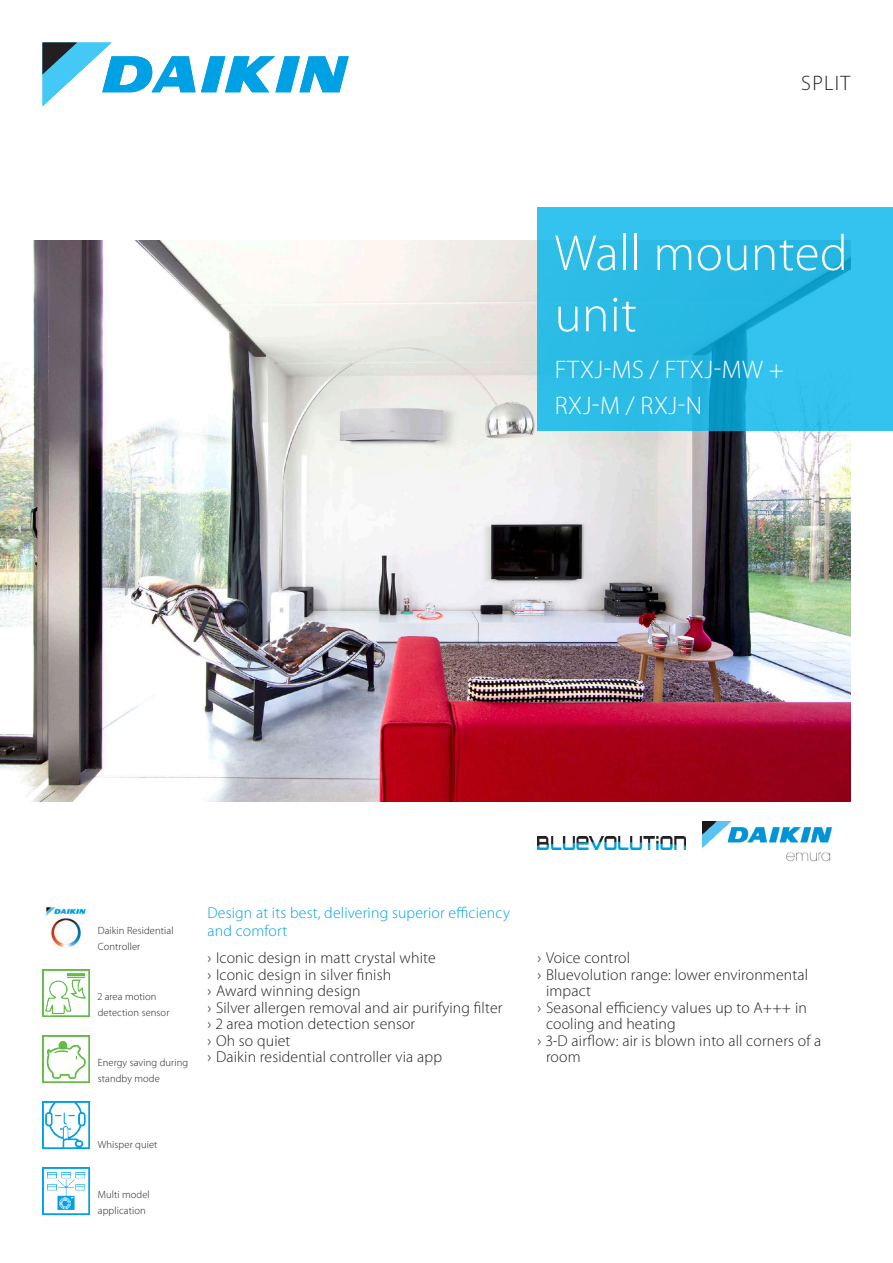
<style>
.page{position:relative;width:893px;height:1263px;background:#fff}
.page>*{position:absolute;margin:0;border:0;box-sizing:border-box;transform-origin:0 0}
.t1{font:300 51px/61.2px "Myriad Pro";letter-spacing:.01em;color:#fff}
.t2{font:300 25.5px/36px "Myriad Pro";letter-spacing:.02em;color:#fff}
.t3{font:300 21px "Myriad Pro";letter-spacing:.06em;color:#231f20}
.t4{font:300 15.75px/16.5px "Myriad Pro";letter-spacing:.01em;color:#231f20}
.t5{font:300 15.75px/18px "Myriad Pro";letter-spacing:.01em;color:#00a1e4}
.t6{font:300 10.5px/16.5px "Myriad Pro";letter-spacing:.01em;color:#231f20}
</style>
<div class="page">
<img style="left:537px;top:836px;width:148px;height:13px">
<img style="left:702px;top:821px;width:130px;height:41px">
<img style="left:43px;top:1167px;width:46px;height:47px">
<img style="left:43px;top:1101px;width:46px;height:47px">
<img style="left:43px;top:1035px;width:46px;height:47px">
<img style="left:43px;top:969px;width:46px;height:47px">
<img style="left:45px;top:906px;width:42px;height:43px">
<img style="left:0;top:241px;width:850px;height:561px">
<svg style="left:43px;top:43px;width:306px;height:63px"></svg>
<svg style="left:537px;top:208px;width:356px;height:223px;background:#2bbbe6"></svg>
<h3 class="t3" style="left:801px;top:71px;width:50px">SPLIT</h3>
<h1 class="t1" style="left:554px;top:223px;width:295px">Wall mounted unit</h1>
<h2 class="t2" style="left:555px;top:352px;width:231px">FTXJ-MS / FTXJ-MW +<br>RXJ-M / RXJ-N</h2>
<p class="t6" style="left:98px;top:922px;width:77px">Daikin Residential<br>Controller</p>
<p class="t6" style="left:98px;top:988px;width:73px">2 area motion detection sensor</p>
<p class="t6" style="left:98px;top:1054px;width:92px">Energy saving during standby mode</p>
<p class="t5" style="left:207px;top:904px;width:304px">Design at its best, delivering superior efficiency and comfort</p>
<p class="t4" style="left:207px;top:950px;width:296px">› Iconic design in matt crystal white<br>› Iconic design in silver finish<br>› Award winning design<br>› Silver allergen removal and air purifying filter › 2 area motion detection sensor<br>› Oh so quiet<br>› Daikin residential controller via app</p>
<p class="t4" style="left:537px;top:950px;width:94px">› Voice control</p>
<p class="t4" style="left:537px;top:966px;width:272px">› Bluevolution range: lower environmental</p>
<p class="t4" style="left:546px;top:983px;width:46px">impact</p>
<p class="t4" style="left:537px;top:999px;width:271px">› Seasonal efficiency values up to A+++ in</p>
<p class="t4" style="left:546px;top:1016px;width:131px">cooling and heating</p>
<p class="t4" style="left:537px;top:1032px;width:285px">› 3-D airflow: air is blown into all corners of a</p>
<p class="t4" style="left:546px;top:1049px;width:36px">room</p>
<p class="t6" style="left:98px;top:1136px;width:61px">Whisper quiet</p>
<p class="t6" style="left:98px;top:1186px;width:54px">Multi model application</p>
</div>
